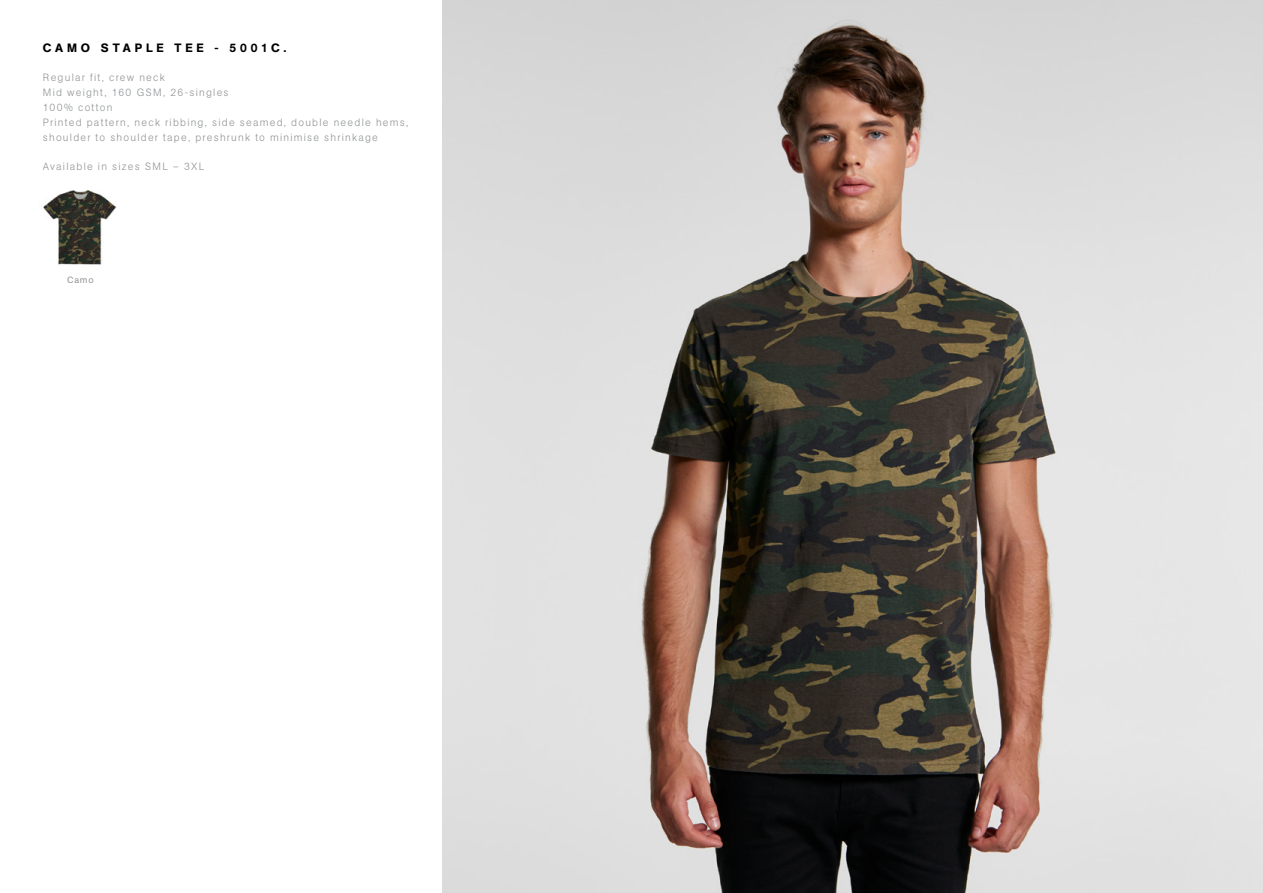
<style>
.page{position:relative;width:1263px;height:893px;background:#fff}
.page>*{position:absolute;margin:0;border:0;box-sizing:border-box;transform-origin:0 0}
.t1{font:500 12px "AG Book Pro";letter-spacing:.32em;color:#000}
.t2{font:300 10.5px/15px "AG Book Pro";letter-spacing:.115em;color:#939598}
.t3{font:9px "AG Book Pro";color:#939598}
</style>
<div class="page">
<img style="left:442px;top:0;width:821px;height:893px">
<img style="left:43px;top:190px;width:74px;height:75px">
<p class="t1" style="left:43px;top:40px;width:245px">CAMO STAPLE TEE - 5001C.</p>
<p class="t2" style="left:43px;top:69px;width:367px">Regular fit, crew neck<br>Mid weight, 160 GSM, 26-singles<br>100% cotton<br>Printed pattern, neck ribbing, side seamed, double needle hems, shoulder to shoulder tape, preshrunk to minimise shrinkage</p>
<p class="t2" style="left:43px;top:158px;width:163px">Available in sizes SML – 3XL</p>
<p class="t3" style="left:67px;top:274px;width:28px">Camo</p>
</div>
